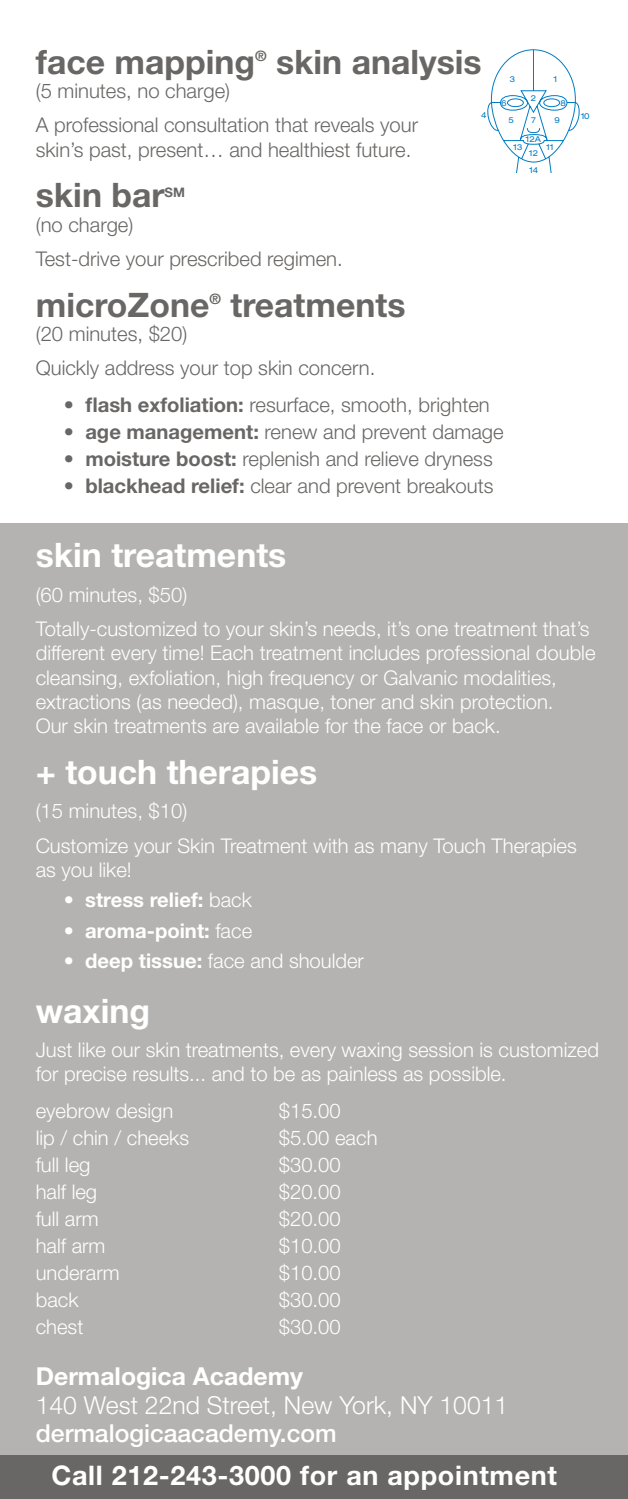
<style>
.page{position:relative;width:628px;height:1499px;background:#fff}
.page>*{position:absolute;margin:0;border:0;box-sizing:border-box;transform-origin:0 0}
.t1{font:700 33.75px "Helvetica Neue LT Std";color:#696765}
.t2{font:700 33.75px "Helvetica Neue LT Std";color:#fff}
.t3{font:700 27px "Helvetica Neue LT Std";letter-spacing:.025em;color:#fff}
.t4{font:300 24.75px "Helvetica Neue LT Std";color:#fff}
.t5{font:500 24.75px "Helvetica Neue LT Std";color:#fff}
.t6{font:700 24.75px "Helvetica Neue LT Std";color:#fff}
.t7{font:300 20.25px/24.3px "Helvetica Neue LT Std";color:#fff}
.t8{font:300 20.25px/34.4px "Helvetica Neue LT Std";color:#696765}
.t9{font:700 20.25px "Helvetica Neue LT Std";color:#fff}
.t10{font:700 14.4px "Helvetica Neue LT Std";color:#696765}
.t11{font:700 13.05px "Helvetica Neue LT Std";color:#696765}
.t12{font:expanded 8.1px "Helvetica Neue";color:#007cc3}
.s1{font-weight:400}
.s2{font-weight:700}
.s3{font-weight:300}
</style>
<div class="page">
<div style="left:0;top:522px;width:628px;height:940px;background:#b4b3b2"></div>
<div style="left:0;top:1455px;width:628px;height:43px;background:#696765"></div>
<svg style="left:487px;top:49px;width:93px;height:124px"></svg>
<h1 class="t1" style="left:36px;top:41px;width:221px">face mapping</h1>
<p class="t10" style="left:255px;top:47px;width:13px">®</p>
<h1 class="t1" style="left:276px;top:41px;width:207px">skin analysis</h1>
<p class="t8" style="left:36px;top:73px;width:384px">(5 minutes, no charge)<br>A professional consultation that reveals your</p>
<p class="t8" style="left:36px;top:132px;width:377px">skin’s past, present… and healthiest future.</p>
<h1 class="t1" style="left:36px;top:174px;width:130px">skin bar</h1>
<p class="t11" style="left:164px;top:185px;width:22px">SM</p>
<p class="t8" style="left:36px;top:207px;width:308px">(no charge)<br>Test-drive your prescribed regimen.</p>
<h1 class="t1" style="left:36px;top:284px;width:175px">microZone</h1>
<p class="t10" style="left:209px;top:290px;width:13px">®</p>
<h1 class="t1" style="left:230px;top:284px;width:176px">treatments</h1>
<p class="t8" style="left:36px;top:316px;width:341px">(20 minutes, $20)<br>Quickly address your top skin concern.</p>
<p class="t8" style="left:64px;top:388px;width:427px"><span class="s1">•</span> <span class="s2">flash exfoliation:</span> resurface, smooth, brighten</p>
<p class="t8" style="left:64px;top:415px;width:441px"><span class="s1">•</span> <span class="s2">age management:</span> renew and prevent damage</p>
<p class="t8" style="left:64px;top:442px;width:430px"><span class="s1">•</span> <span class="s2">moisture boost:</span> replenish and relieve dryness</p>
<p class="t8" style="left:64px;top:468px;width:431px"><span class="s1">•</span> <span class="s2">blackhead relief:</span> clear and prevent breakouts</p>
<p class="t12" style="left:510px;top:74px;width:7px">3</p>
<p class="t12" style="left:508px;top:116px;width:7px">5</p>
<p class="t12" style="left:554px;top:74px;width:5px">1</p>
<p class="t12" style="left:531px;top:93px;width:7px">2</p>
<p class="t12" style="left:501px;top:98px;width:7px">6</p>
<p class="t12" style="left:560px;top:98px;width:7px">8</p>
<p class="t12" style="left:481px;top:110px;width:7px">4</p>
<p class="t12" style="left:531px;top:116px;width:6px">7</p>
<p class="t12" style="left:554px;top:116px;width:7px">9</p>
<p class="t12" style="left:526px;top:134px;width:17px">12A</p>
<p class="t12" style="left:546px;top:142px;width:9px">11</p>
<p class="t12" style="left:513px;top:143px;width:11px">13</p>
<p class="t12" style="left:529px;top:148px;width:11px">12</p>
<p class="t12" style="left:529px;top:165px;width:11px">14</p>
<p class="t12" style="left:581px;top:111px;width:10px">10</p>
<h1 class="t2" style="left:36px;top:534px;width:252px">skin treatments</h1>
<p class="t7" style="left:36px;top:577px;width:555px;line-height:34.4px">(60 minutes, $50)<br>Totally-customized to your skin’s needs, it’s one treatment that’s</p>
<p class="t7" style="left:36px;top:640px;width:561px">different every time! Each treatment includes professional double cleansing, exfoliation, high frequency or Galvanic modalities, extractions (as needed), masque, toner and skin protection.<br>Our skin treatments are available for the face or back.</p>
<h1 class="t2" style="left:36px;top:751px;width:283px">+ touch therapies</h1>
<p class="t7" style="left:36px;top:793px;width:542px;line-height:34.4px">(15 minutes, $10)<br>Customize your Skin Treatment with as many Touch Therapies</p>
<p class="t7" style="left:36px;top:857px;width:98px">as you like!</p>
<p class="t9" style="left:64px;top:887px;width:189px"><span class="s1">•</span> stress relief: <span class="s3">back</span></p>
<p class="t9" style="left:64px;top:918px;width:190px"><span class="s1">•</span> aroma-point: <span class="s3">face</span></p>
<p class="t7" style="left:64px;top:948px;width:302px"><span class="s1">•</span> <span class="s2">deep tissue:</span> face and shoulder</p>
<h1 class="t2" style="left:36px;top:989px;width:116px">waxing</h1>
<p class="t7" style="left:36px;top:1037px;width:565px">Just like our skin treatments, every waxing session is customized for precise results... and to be as painless as possible.</p>
<p class="t7" style="left:36px;top:1098px;width:139px">eyebrow design</p>
<p class="t7" style="left:279px;top:1098px;width:63px">$15.00</p>
<p class="t7" style="left:36px;top:1125px;width:155px">lip / chin / cheeks</p>
<p class="t7" style="left:279px;top:1125px;width:100px">$5.00 each</p>
<p class="t7" style="left:36px;top:1152px;width:56px">full leg</p>
<p class="t7" style="left:279px;top:1152px;width:63px">$30.00</p>
<p class="t7" style="left:36px;top:1179px;width:63px">half leg</p>
<p class="t7" style="left:279px;top:1179px;width:63px">$20.00</p>
<p class="t7" style="left:36px;top:1206px;width:64px">full arm</p>
<p class="t7" style="left:279px;top:1206px;width:63px">$20.00</p>
<p class="t7" style="left:36px;top:1233px;width:71px">half arm</p>
<p class="t7" style="left:279px;top:1233px;width:63px">$10.00</p>
<p class="t7" style="left:36px;top:1260px;width:86px">underarm</p>
<p class="t7" style="left:279px;top:1260px;width:63px">$10.00</p>
<p class="t7" style="left:36px;top:1287px;width:44px">back</p>
<p class="t7" style="left:279px;top:1287px;width:63px">$30.00</p>
<p class="t7" style="left:36px;top:1314px;width:49px">chest</p>
<p class="t7" style="left:279px;top:1314px;width:63px">$30.00</p>
<p class="t6" style="left:36px;top:1360px;width:269px">Dermalogica Academy</p>
<p class="t4" style="left:36px;top:1389px;width:474px">140 West 22nd Street, New York, NY 10011</p>
<p class="t5" style="left:36px;top:1418px;width:302px">dermalogicaacademy.com</p>
<h2 class="t3" style="left:51px;top:1458px;width:507px">Call 212-243-3000 for an appointment</h2>
</div>
